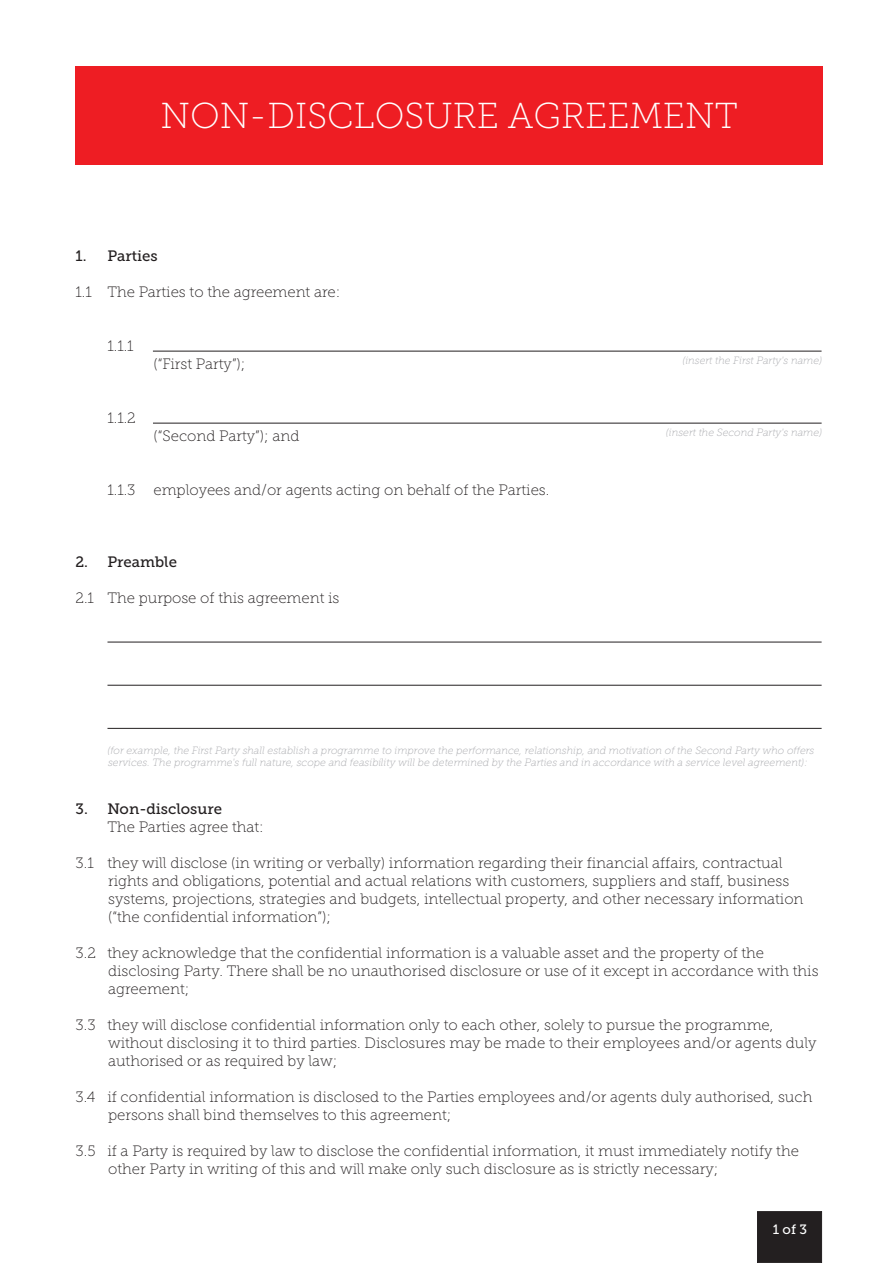
<style>
.page{position:relative;width:893px;height:1263px;background:#fff}
.page>*{position:absolute;margin:0;border:0;box-sizing:border-box;transform-origin:0 0}
.t1{font:36px "Museo Slab 100";color:#fff}
.t2{font:15px/18px "Museo Slab 100";color:#231f20}
.t3{font:15px "Museo Slab 500";color:#231f20}
.t4{font:13.5px "Museo Slab 500";color:#fff}
.t5{font:italic 10.5px/12.6px "Museo Slab 100";color:#a8a9ad}
</style>
<div class="page">
<div style="left:757px;top:1211px;width:65px;height:52px;background:#231f20"></div>
<div style="left:75px;top:66px;width:747px;height:98px;background:#ee1d23"></div>
<hr style="left:153px;top:351px;width:668px;height:1px;background:#231f20">
<hr style="left:153px;top:423px;width:669px;height:1px;background:#231f20">
<hr style="left:107px;top:642px;width:715px;height:1px;background:#231f20">
<hr style="left:107px;top:685px;width:715px;height:1px;background:#231f20">
<hr style="left:107px;top:728px;width:715px;height:1px;background:#231f20">
<h1 class="t1" style="left:160px;top:101px;width:579px">NON-DISCLOSURE AGREEMENT</h1>
<p class="t3" style="left:76px;top:250px;width:84px">1. Parties</p>
<p class="t2" style="left:76px;top:284px;width:266px">1.1 The Parties to the agreement are:</p>
<p class="t2" style="left:107px;top:338px;width:28px">1.1.1</p>
<p class="t2" style="left:107px;top:410px;width:30px">1.1.2</p>
<p class="t2" style="left:154px;top:356px;width:94px">(“First Party”);</p>
<p class="t2" style="left:154px;top:428px;width:148px">(“Second Party”); and</p>
<p class="t2" style="left:107px;top:482px;width:443px">1.1.3 employees and/or agents acting on behalf of the Parties.</p>
<p class="t3" style="left:76px;top:556px;width:103px">2. Preamble</p>
<p class="t2" style="left:76px;top:590px;width:265px">2.1 The purpose of this agreement is</p>
<p class="t5" style="left:682px;top:355px;width:141px">(insert the First Party's name)</p>
<p class="t5" style="left:666px;top:427px;width:158px">(insert the Second Party's name)</p>
<p class="t5" style="left:107px;top:745px;width:709px">(for example, the First Party shall establish a programme to improve the performance, relationship, and motivation of the Second Party who offers services. The programme's full nature, scope and feasibility will be determined by the Parties and in accordance with a service level agreement):</p>
<p class="t3" style="left:76px;top:802px;width:148px">3. Non-disclosure</p>
<p class="t2" style="left:107px;top:819px;width:158px">The Parties agree that:</p>
<p class="t2" style="left:108px;top:855px;width:697px;text-indent:-33px">3.1 they will disclose (in writing or verbally) information regarding their financial affairs, contractual rights and obligations, potential and actual relations with customers, suppliers and staff, business systems, projections, strategies and budgets, intellectual property, and other necessary information (“the confidential information”);</p>
<p class="t2" style="left:108px;top:945px;width:712px;text-indent:-33px">3.2 they acknowledge that the confidential information is a valuable asset and the property of the disclosing Party. There shall be no unauthorised disclosure or use of it except in accordance with this agreement;</p>
<p class="t2" style="left:108px;top:1017px;width:710px;text-indent:-33px">3.3 they will disclose confidential information only to each other, solely to pursue the programme, without disclosing it to third parties. Disclosures may be made to their employees and/or agents duly authorised or as required by law;</p>
<p class="t2" style="left:108px;top:1089px;width:706px;text-indent:-33px">3.4 if confidential information is disclosed to the Parties employees and/or agents duly authorised, such persons shall bind themselves to this agreement;</p>
<p class="t2" style="left:108px;top:1143px;width:692px;text-indent:-33px">3.5 if a Party is required by law to disclose the confidential information, it must immediately notify the other Party in writing of this and will make only such disclosure as is strictly necessary;</p>
<p class="t4" style="left:773px;top:1224px;width:36px">1 of 3</p>
</div>
